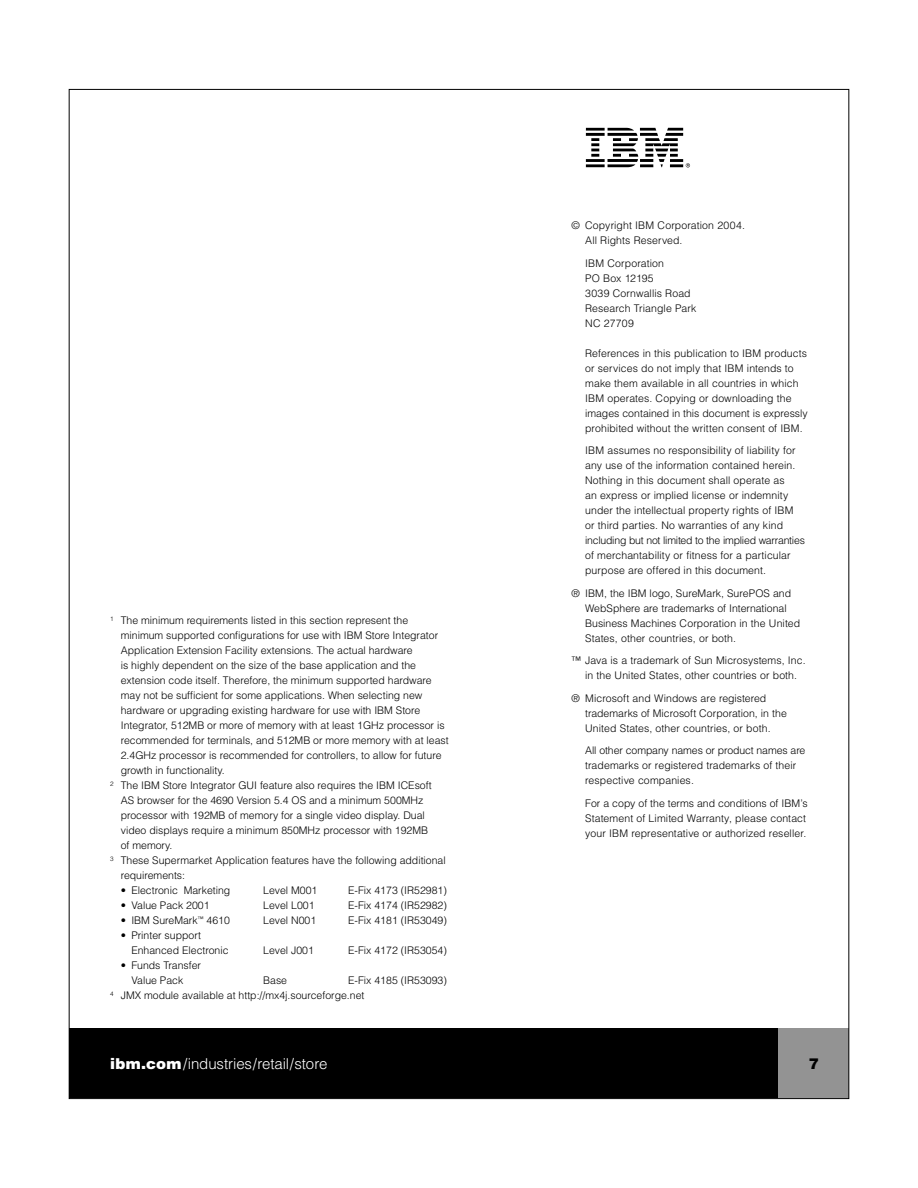
<style>
.page{position:relative;width:918px;height:1188px;background:#fff}
.page>*{position:absolute;margin:0;border:0;box-sizing:border-box;transform-origin:0 0}
.t1{font:300 15px "Helvetica";letter-spacing:-.005em;color:#fff}
.t2{font:900 15px "Helvetica";color:#000}
.Footnote{font:300 10.5px/15px "Helvetica";color:#000}
.s1{font-weight:900}
</style>
<div class="page">
<svg style="left:586px;top:128px;width:104px;height:40px"></svg>
<div style="left:69px;top:1028px;width:780px;height:71px;background:#000"></div>
<div style="left:778px;top:1028px;width:71px;height:71px;background:#939393"></div>
<p class="Footnote" style="left:121px;top:613px;width:329px;text-indent:-11px"><sup>1</sup> The minimum requirements listed in this section represent the minimum supported configurations for use with IBM Store Integrator Application Extension Facility extensions. The actual hardware<br>is highly dependent on the size of the base application and the extension code itself. Therefore, the minimum supported hardware may not be sufficient for some applications. When selecting new hardware or upgrading existing hardware for use with IBM Store Integrator, 512MB or more of memory with at least 1GHz processor is recommended for terminals, and 512MB or more memory with at least 2.4GHz processor is recommended for controllers, to allow for future growth in functionality.</p>
<p class="Footnote" style="left:121px;top:778px;width:312px;text-indent:-11px"><sup>2</sup> The IBM Store Integrator GUI feature also requires the IBM ICEsoft AS browser for the 4690 Version 5.4 OS and a minimum 500MHz processor with 192MB of memory for a single video display. Dual video displays require a minimum 850MHz processor with 192MB of memory.</p>
<p class="Footnote" style="left:121px;top:853px;width:327px;text-indent:-11px"><sup>3</sup> These Supermarket Application features have the following additional requirements:</p>
<p class="Footnote" style="left:121px;top:883px;width:111px">• Electronic Marketing</p>
<p class="Footnote" style="left:263px;top:883px;width:56px">Level M001</p>
<p class="Footnote" style="left:348px;top:883px;width:100px">E-Fix 4173 (IR52981)</p>
<p class="Footnote" style="left:121px;top:898px;width:90px">• Value Pack 2001</p>
<p class="Footnote" style="left:263px;top:898px;width:53px">Level L001</p>
<p class="Footnote" style="left:348px;top:898px;width:100px">E-Fix 4174 (IR52982)</p>
<p class="Footnote" style="left:121px;top:913px;width:111px">• IBM SureMark<sup>™</sup> 4610</p>
<p class="Footnote" style="left:263px;top:913px;width:55px">Level N001</p>
<p class="Footnote" style="left:348px;top:913px;width:100px">E-Fix 4181 (IR53049)</p>
<p class="Footnote" style="left:131px;top:928px;width:99px;text-indent:-11px">• Printer support<br>Enhanced Electronic</p>
<p class="Footnote" style="left:263px;top:943px;width:52px">Level J001</p>
<p class="Footnote" style="left:348px;top:943px;width:100px">E-Fix 4172 (IR53054)</p>
<p class="Footnote" style="left:131px;top:958px;width:71px;text-indent:-11px">• Funds Transfer<br>Value Pack</p>
<p class="Footnote" style="left:263px;top:973px;width:25px">Base</p>
<p class="Footnote" style="left:348px;top:973px;width:100px">E-Fix 4185 (IR53093)</p>
<p class="Footnote" style="left:110px;top:988px;width:256px"><sup>4</sup> JMX module available at http://mx4j.sourceforge.net</p>
<p class="Footnote" style="left:585px;top:218px;width:161px;text-indent:-14px">© Copyright IBM Corporation 2004.<br>All Rights Reserved.</p>
<p class="Footnote" style="left:585px;top:256px;width:113px">IBM Corporation<br>PO Box 12195<br>3039 Cornwallis Road<br>Research Triangle Park<br>NC 27709</p>
<p class="Footnote" style="left:585px;top:346px;width:224px">References in this publication to IBM products or services do not imply that IBM intends to make them available in all countries in which IBM operates. Copying or downloading the images contained in this document is expressly prohibited without the written consent of IBM.</p>
<p class="Footnote" style="left:585px;top:443px;width:221px">IBM assumes no responsibility of liability for any use of the information contained herein.<br>Nothing in this document shall operate as<br>an express or implied license or indemnity under the intellectual property rights of IBM or third parties. No warranties of any kind including but not limited to the implied warranties of merchantability or fitness for a particular purpose are offered in this document.</p>
<p class="Footnote" style="left:585px;top:586px;width:217px;text-indent:-14px">® IBM, the IBM logo, SureMark, SurePOS and WebSphere are trademarks of International Business Machines Corporation in the United States, other countries, or both.</p>
<p class="Footnote" style="left:572px;top:653px;width:236px;text-align:center">™ Java is a trademark of Sun Microsystems, Inc. in the United States, other countries or both.</p>
<p class="Footnote" style="left:585px;top:691px;width:203px;text-indent:-14px">® Microsoft and Windows are registered trademarks of Microsoft Corporation, in the<br>United States, other countries, or both.</p>
<p class="Footnote" style="left:585px;top:743px;width:222px">All other company names or product names are trademarks or registered trademarks of their respective companies.</p>
<p class="Footnote" style="left:585px;top:796px;width:224px">For a copy of the terms and conditions of IBM’s<br>Statement of Limited Warranty, please contact your IBM representative or authorized reseller.</p>
<p class="t1" style="left:110px;top:1055px;width:219px"><span class="s1">ibm.com</span>/industries/retail/store</p>
<h1 class="t2" style="left:809px;top:1054px;width:12px">7</h1>
</div>
